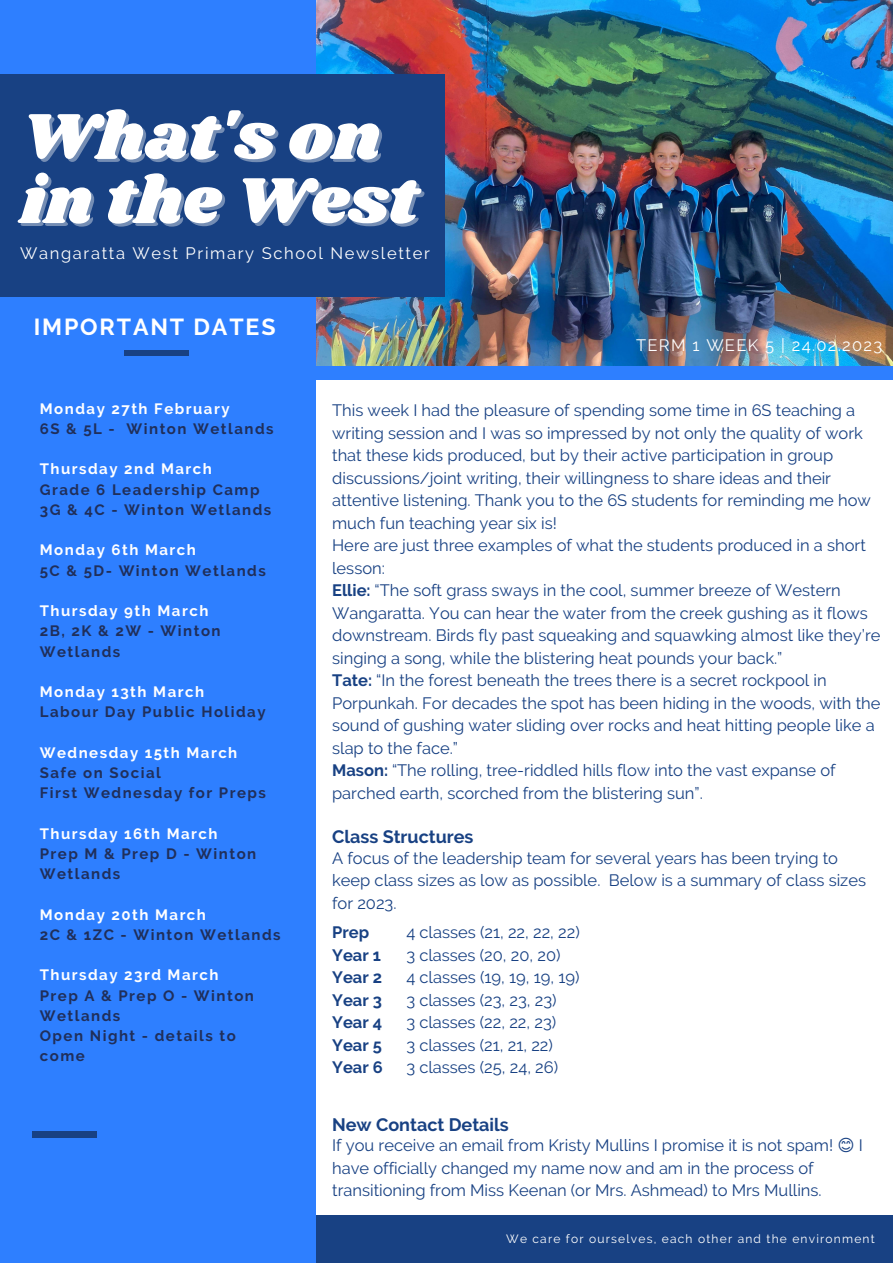
<style>
.page{position:relative;width:893px;height:1264px;background:#fff}
.page>*{position:absolute;margin:0;border:0;box-sizing:border-box;transform-origin:0 0}
.t1{font:67.2px/64.1px "Shrikhand";color:#fff}
.t2{font:700 23.1px "Raleway";letter-spacing:.08em;color:#fff}
.t3{font:700 18px "Raleway";color:#184183}
.t4{font:16.5px/22.5px "Raleway";color:#184183}
.t5{font:16.5px "Raleway";letter-spacing:.1em;color:#fff}
.t6{font:700 16.5px/22.5px "Raleway";color:#184183}
.t7{font:16.5px "Raleway";letter-spacing:.08em;color:#fff}
.t8{font:700 15px/20.2px "Raleway";letter-spacing:.1em;color:#202f5a}
.t9{font:700 15px "Raleway";letter-spacing:.1em;color:#fff}
.t10{font:12px "Raleway";letter-spacing:.1em;color:#fff}
.s1{font-weight:700}
</style>
<div class="page">
<div style="left:309px;top:1215px;width:583px;height:47px;background:#184183"></div>
<img style="left:315px;top:0;width:577px;height:366px">
<div style="left:0;top:0;width:315px;height:1262px;background:#2e7fff"></div>
<div style="left:289px;top:366px;width:603px;height:14px;background:#2e7fff"></div>
<div style="left:124px;top:350px;width:65px;height:6px;background:#184183"></div>
<div style="left:32px;top:1131px;width:64px;height:6px;background:#184183"></div>
<div style="left:0;top:74px;width:444px;height:223px;background:#184183"></div>
<h1 class="t1" style="left:20px;top:107px;width:399px">What's on in the West</h1>
<p class="t5" style="left:20px;top:243px;width:411px">Wangaratta West Primary School Newsletter</p>
<h2 class="t2" style="left:34px;top:314px;width:243px">IMPORTANT DATES</h2>
<p class="t7" style="left:636px;top:335px;width:248px">TERM 1 WEEK 5 | 24.02.2023</p>
<p class="t9" style="left:40px;top:399px;width:191px">Monday 27th February</p>
<p class="t8" style="left:40px;top:418px;width:235px">6S &amp; 5L - Winton Wetlands</p>
<p class="t9" style="left:40px;top:460px;width:174px">Thursday 2nd March</p>
<p class="t8" style="left:40px;top:479px;width:233px">Grade 6 Leadership Camp<br>3G &amp; 4C - Winton Wetlands</p>
<p class="t9" style="left:40px;top:541px;width:158px">Monday 6th March</p>
<p class="t8" style="left:40px;top:560px;width:227px">5C &amp; 5D- Winton Wetlands</p>
<p class="t9" style="left:40px;top:602px;width:170px">Thursday 9th March</p>
<p class="t8" style="left:40px;top:621px;width:182px">2B, 2K &amp; 2W - Winton<br>Wetlands</p>
<p class="t9" style="left:40px;top:683px;width:166px">Monday 13th March</p>
<p class="t8" style="left:40px;top:701px;width:227px">Labour Day Public Holiday</p>
<p class="t9" style="left:40px;top:743px;width:199px">Wednesday 15th March</p>
<p class="t8" style="left:40px;top:762px;width:228px">Safe on Social<br>First Wednesday for Preps</p>
<p class="t9" style="left:40px;top:824px;width:179px">Thursday 16th March</p>
<p class="t8" style="left:40px;top:843px;width:218px">Prep M &amp; Prep D - Winton<br>Wetlands</p>
<p class="t9" style="left:40px;top:905px;width:168px">Monday 20th March</p>
<p class="t8" style="left:40px;top:924px;width:242px">2C &amp; 1ZC - Winton Wetlands</p>
<p class="t9" style="left:40px;top:966px;width:180px">Thursday 23rd March</p>
<p class="t8" style="left:40px;top:985px;width:216px">Prep A &amp; Prep O - Winton<br>Wetlands<br>Open Night - details to come</p>
<p class="t4" style="left:332px;top:399px;width:550px">This week I had the pleasure of spending some time in 6S teaching a writing session and I was so impressed by not only the quality of work that these kids produced, but by their active participation in group discussions/joint writing, their willingness to share ideas and their attentive listening. Thank you to the 6S students for reminding me how much fun teaching year six is!<br>Here are just three examples of what the students produced in a short lesson:<br><span class="s1">Ellie:</span> “The soft grass sways in the cool, summer breeze of Western Wangaratta. You can hear the water from the creek gushing as it flows downstream. Birds fly past squeaking and squawking almost like they’re singing a song, while the blistering heat pounds your back.”<br><span class="s1">Tate:</span> “In the forest beneath the trees there is a secret rockpool in Porpunkah. For decades the spot has been hiding in the woods, with the sound of gushing water sliding over rocks and heat hitting people like a slap to the face.”<br><span class="s1">Mason:</span> “The rolling, tree-riddled hills flow into the vast expanse of parched earth, scorched from the blistering sun”.</p>
<p class="t3" style="left:332px;top:825px;width:143px">Class Structures</p>
<p class="t4" style="left:332px;top:846px;width:535px">A focus of the leadership team for several years has been trying to keep class sizes as low as possible. Below is a summary of class sizes for 2023.</p>
<p class="t6" style="left:332px;top:921px;width:52px">Prep<br>Year 1<br>Year 2<br>Year 3<br>Year 4<br>Year 5<br>Year 6</p>
<p class="t4" style="left:406px;top:921px;width:175px">4 classes (21, 22, 22, 22)<br>3 classes (20, 20, 20)<br>4 classes (19, 19, 19, 19)<br>3 classes (23, 23, 23)<br>3 classes (22, 22, 23)<br>3 classes (21, 21, 22)<br>3 classes (25, 24, 26)</p>
<p class="t3" style="left:332px;top:1113px;width:178px">New Contact Details</p>
<p class="t4" style="left:332px;top:1134px;width:502px">If you receive an email from Kristy Mullins I promise it is not spam!</p>
<p class="t4" style="left:858px;top:1134px;width:6px">I</p>
<p class="t4" style="left:332px;top:1156px;width:491px">have officially changed my name now and am in the process of transitioning from Miss Keenan (or Mrs. Ashmead) to Mrs Mullins.</p>
<p class="t10" style="left:506px;top:1232px;width:370px">We care for ourselves, each other and the environment</p>
</div>
